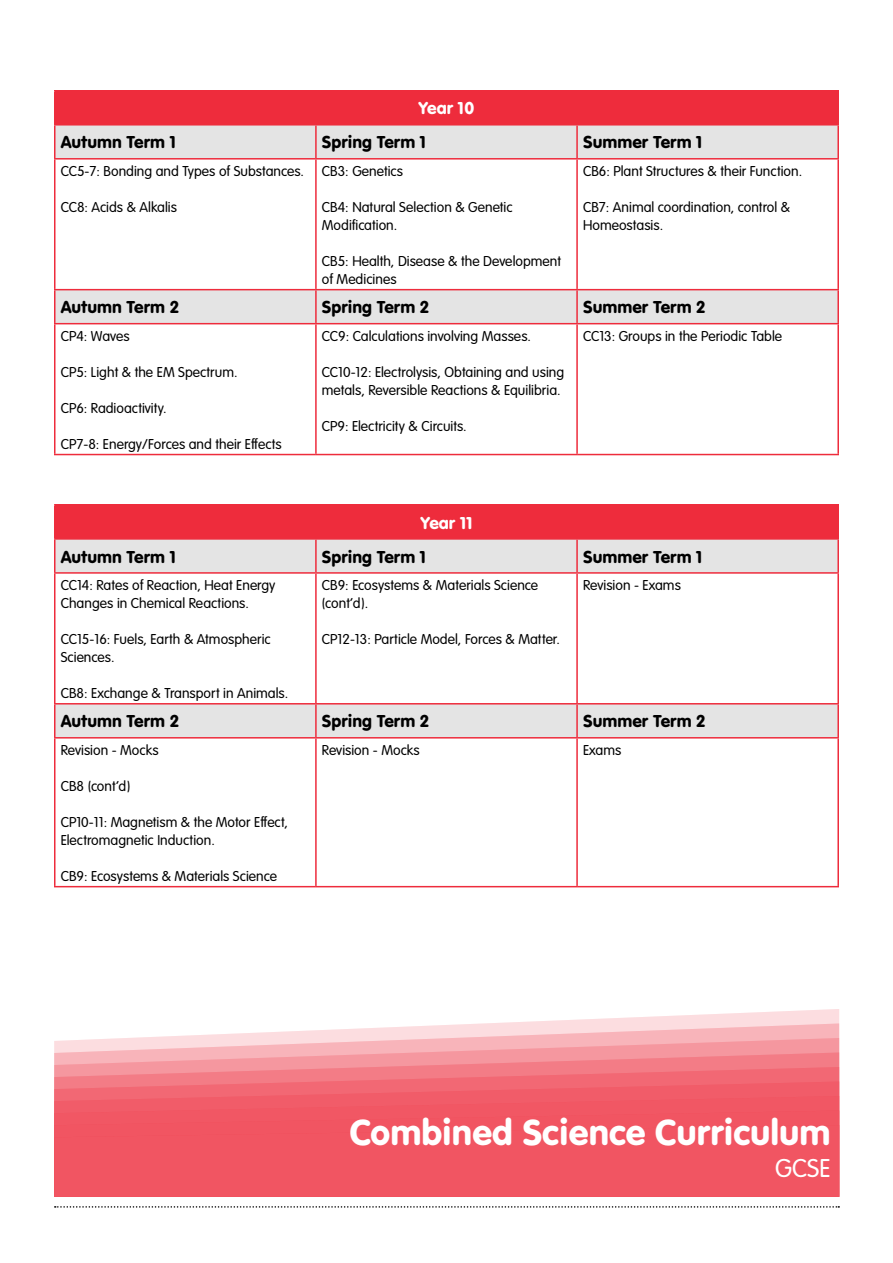
<style>
.page{position:relative;width:893px;height:1263px;background:#fff}
.page>*{position:absolute;margin:0;border:0;box-sizing:border-box;transform-origin:0 0}
.t1{font:37.5px "VAG Rundschrift D";color:#fff}
.t2{font:300 27px "VAG Rundschrift D";color:#fff}
.t3{font:18px "VAG Rundschrift D";color:#000}
.t4{font:18px "VAG Rundschrift D";color:#fff}
.t5{font:300 15px/18px "VAG Rundschrift D";color:#000}
</style>
<div class="page">
<svg style="left:55px;top:1206px;width:784px;height:2px"></svg>
<div style="left:55px;top:91px;width:783px;height:34px;background:#ee2c3c"></div>
<svg style="left:56px;top:126px;width:781px;height:197px"></svg>
<hr style="left:54px;top:90px;width:262px;height:2px;background:#ee2c3c">
<hr style="left:54px;top:92px;width:2px;height:32px;background:#ee2c3c">
<hr style="left:316px;top:90px;width:261px;height:2px;background:#ee2c3c">
<hr style="left:577px;top:90px;width:262px;height:2px;background:#ee2c3c">
<hr style="left:837px;top:92px;width:2px;height:32px;background:#ee2c3c">
<hr style="left:54px;top:124px;width:262px;height:2px;background:#ee2c3c">
<hr style="left:54px;top:126px;width:2px;height:32px;background:#ee2c3c">
<hr style="left:316px;top:124px;width:261px;height:2px;background:#ee2c3c">
<hr style="left:315px;top:126px;width:2px;height:32px;background:#ee2c3c">
<hr style="left:577px;top:124px;width:262px;height:2px;background:#ee2c3c">
<hr style="left:576px;top:126px;width:2px;height:32px;background:#ee2c3c">
<hr style="left:837px;top:126px;width:2px;height:32px;background:#ee2c3c">
<hr style="left:54px;top:158px;width:262px;height:2px;background:#ee2c3c">
<hr style="left:54px;top:160px;width:2px;height:129px;background:#ee2c3c">
<hr style="left:316px;top:158px;width:261px;height:2px;background:#ee2c3c">
<hr style="left:315px;top:160px;width:2px;height:129px;background:#ee2c3c">
<hr style="left:577px;top:158px;width:262px;height:2px;background:#ee2c3c">
<hr style="left:576px;top:160px;width:2px;height:129px;background:#ee2c3c">
<hr style="left:837px;top:160px;width:2px;height:129px;background:#ee2c3c">
<hr style="left:54px;top:289px;width:262px;height:1px;background:#ee2c3c">
<hr style="left:54px;top:290px;width:2px;height:33px;background:#ee2c3c">
<hr style="left:316px;top:289px;width:261px;height:1px;background:#ee2c3c">
<hr style="left:315px;top:290px;width:2px;height:33px;background:#ee2c3c">
<hr style="left:577px;top:289px;width:262px;height:1px;background:#ee2c3c">
<hr style="left:576px;top:290px;width:2px;height:33px;background:#ee2c3c">
<hr style="left:837px;top:290px;width:2px;height:33px;background:#ee2c3c">
<hr style="left:54px;top:323px;width:262px;height:1px;background:#ee2c3c">
<hr style="left:54px;top:324px;width:2px;height:130px;background:#ee2c3c">
<hr style="left:316px;top:323px;width:261px;height:1px;background:#ee2c3c">
<hr style="left:315px;top:324px;width:2px;height:130px;background:#ee2c3c">
<hr style="left:577px;top:323px;width:262px;height:1px;background:#ee2c3c">
<hr style="left:576px;top:324px;width:2px;height:130px;background:#ee2c3c">
<hr style="left:837px;top:324px;width:2px;height:130px;background:#ee2c3c">
<hr style="left:54px;top:454px;width:262px;height:1px;background:#ee2c3c">
<hr style="left:316px;top:454px;width:261px;height:1px;background:#ee2c3c">
<hr style="left:577px;top:454px;width:262px;height:1px;background:#ee2c3c">
<div style="left:55px;top:505px;width:783px;height:34px;background:#ee2c3c"></div>
<svg style="left:56px;top:540px;width:781px;height:197px"></svg>
<hr style="left:54px;top:504px;width:262px;height:2px;background:#ee2c3c">
<hr style="left:54px;top:506px;width:2px;height:32px;background:#ee2c3c">
<hr style="left:316px;top:504px;width:261px;height:2px;background:#ee2c3c">
<hr style="left:577px;top:504px;width:262px;height:2px;background:#ee2c3c">
<hr style="left:837px;top:506px;width:2px;height:32px;background:#ee2c3c">
<hr style="left:54px;top:538px;width:262px;height:2px;background:#ee2c3c">
<hr style="left:54px;top:540px;width:2px;height:32px;background:#ee2c3c">
<hr style="left:316px;top:538px;width:261px;height:2px;background:#ee2c3c">
<hr style="left:315px;top:540px;width:2px;height:32px;background:#ee2c3c">
<hr style="left:577px;top:538px;width:262px;height:2px;background:#ee2c3c">
<hr style="left:576px;top:540px;width:2px;height:32px;background:#ee2c3c">
<hr style="left:837px;top:540px;width:2px;height:32px;background:#ee2c3c">
<hr style="left:54px;top:572px;width:262px;height:2px;background:#ee2c3c">
<hr style="left:54px;top:574px;width:2px;height:129px;background:#ee2c3c">
<hr style="left:316px;top:572px;width:261px;height:2px;background:#ee2c3c">
<hr style="left:315px;top:574px;width:2px;height:129px;background:#ee2c3c">
<hr style="left:577px;top:572px;width:262px;height:2px;background:#ee2c3c">
<hr style="left:576px;top:574px;width:2px;height:129px;background:#ee2c3c">
<hr style="left:837px;top:574px;width:2px;height:129px;background:#ee2c3c">
<hr style="left:54px;top:703px;width:262px;height:1px;background:#ee2c3c">
<hr style="left:54px;top:704px;width:2px;height:33px;background:#ee2c3c">
<hr style="left:316px;top:703px;width:261px;height:1px;background:#ee2c3c">
<hr style="left:315px;top:704px;width:2px;height:33px;background:#ee2c3c">
<hr style="left:577px;top:703px;width:262px;height:1px;background:#ee2c3c">
<hr style="left:576px;top:704px;width:2px;height:33px;background:#ee2c3c">
<hr style="left:837px;top:704px;width:2px;height:33px;background:#ee2c3c">
<hr style="left:54px;top:737px;width:262px;height:1px;background:#ee2c3c">
<hr style="left:54px;top:738px;width:2px;height:148px;background:#ee2c3c">
<hr style="left:316px;top:737px;width:261px;height:1px;background:#ee2c3c">
<hr style="left:315px;top:738px;width:2px;height:148px;background:#ee2c3c">
<hr style="left:577px;top:737px;width:262px;height:1px;background:#ee2c3c">
<hr style="left:576px;top:738px;width:2px;height:148px;background:#ee2c3c">
<hr style="left:837px;top:738px;width:2px;height:148px;background:#ee2c3c">
<hr style="left:54px;top:886px;width:262px;height:1px;background:#ee2c3c">
<hr style="left:316px;top:886px;width:261px;height:1px;background:#ee2c3c">
<hr style="left:577px;top:886px;width:262px;height:1px;background:#ee2c3c">
<img style="left:54px;top:1067px;width:785px;height:14px">
<img style="left:54px;top:1081px;width:785px;height:15px">
<div style="left:54px;top:1096px;width:785px;height:14px;background:#f15c69"></div>
<div style="left:54px;top:1110px;width:785px;height:15px;background:#f15562"></div>
<div style="left:54px;top:1125px;width:785px;height:72px;background:#f15562"></div>
<p class="t4" style="left:418px;top:98px;width:58px">Year 10</p>
<p class="t3" style="left:61px;top:132px;width:117px">Autumn Term 1</p>
<p class="t3" style="left:322px;top:132px;width:106px">Spring Term 1</p>
<p class="t3" style="left:583px;top:132px;width:121px">Summer Term 1</p>
<p class="t5" style="left:61px;top:162px;width:245px">CC5-7: Bonding and Types of Substances.</p>
<p class="t5" style="left:61px;top:198px;width:118px">CC8: Acids &amp; Alkalis</p>
<p class="t5" style="left:583px;top:162px;width:221px">CB6: Plant Structures &amp; their Function.</p>
<p class="t5" style="left:583px;top:198px;width:209px">CB7: Animal coordination, control &amp;<br>Homeostasis.</p>
<p class="t5" style="left:322px;top:162px;width:83px">CB3: Genetics</p>
<p class="t5" style="left:322px;top:198px;width:192px">CB4: Natural Selection &amp; Genetic<br>Modification.</p>
<p class="t5" style="left:322px;top:252px;width:241px">CB5: Health, Disease &amp; the Development of Medicines</p>
<p class="t3" style="left:61px;top:297px;width:120px">Autumn Term 2</p>
<p class="t3" style="left:322px;top:297px;width:109px">Spring Term 2</p>
<p class="t3" style="left:583px;top:297px;width:124px">Summer Term 2</p>
<p class="t5" style="left:61px;top:327px;width:71px">CP4: Waves</p>
<p class="t5" style="left:61px;top:363px;width:178px">CP5: Light &amp; the EM Spectrum.</p>
<p class="t5" style="left:61px;top:399px;width:108px">CP6: Radioactivity.</p>
<p class="t5" style="left:61px;top:435px;width:222px">CP7-8: Energy/Forces and their Effects</p>
<p class="t5" style="left:322px;top:327px;width:211px">CC9: Calculations involving Masses.</p>
<p class="t5" style="left:322px;top:363px;width:244px">CC10-12: Electrolysis, Obtaining and using metals, Reversible Reactions &amp; Equilibria.</p>
<p class="t5" style="left:322px;top:417px;width:146px">CP9: Electricity &amp; Circuits.</p>
<p class="t5" style="left:583px;top:327px;width:201px">CC13: Groups in the Periodic Table</p>
<p class="t4" style="left:420px;top:512px;width:54px">Year 11</p>
<p class="t3" style="left:61px;top:546px;width:117px">Autumn Term 1</p>
<p class="t3" style="left:322px;top:546px;width:106px">Spring Term 1</p>
<p class="t3" style="left:583px;top:546px;width:121px">Summer Term 1</p>
<p class="t5" style="left:61px;top:576px;width:216px">CC14: Rates of Reaction, Heat Energy<br>Changes in Chemical Reactions.</p>
<p class="t5" style="left:61px;top:630px;width:212px">CC15-16: Fuels, Earth &amp; Atmospheric<br>Sciences.</p>
<p class="t5" style="left:61px;top:684px;width:229px">CB8: Exchange &amp; Transport in Animals.</p>
<p class="t5" style="left:322px;top:576px;width:218px">CB9: Ecosystems &amp; Materials Science (cont’d).</p>
<p class="t5" style="left:322px;top:630px;width:240px">CP12-13: Particle Model, Forces &amp; Matter.</p>
<p class="t5" style="left:583px;top:576px;width:99px">Revision - Exams</p>
<p class="t3" style="left:61px;top:711px;width:120px">Autumn Term 2</p>
<p class="t3" style="left:322px;top:711px;width:109px">Spring Term 2</p>
<p class="t3" style="left:583px;top:711px;width:124px">Summer Term 2</p>
<p class="t5" style="left:61px;top:741px;width:99px">Revision - Mocks</p>
<p class="t5" style="left:61px;top:777px;width:71px">CB8 (cont’d)</p>
<p class="t5" style="left:61px;top:813px;width:229px">CP10-11: Magnetism &amp; the Motor Effect,<br>Electromagnetic Induction.</p>
<p class="t5" style="left:61px;top:867px;width:218px">CB9: Ecosystems &amp; Materials Science</p>
<p class="t5" style="left:322px;top:741px;width:99px">Revision - Mocks</p>
<p class="t5" style="left:583px;top:741px;width:40px">Exams</p>
<h1 class="t1" style="left:350px;top:1110px;width:482px">Combined Science Curriculum</h1>
<h2 class="t2" style="left:775px;top:1153px;width:57px">GCSE</h2>
</div>
